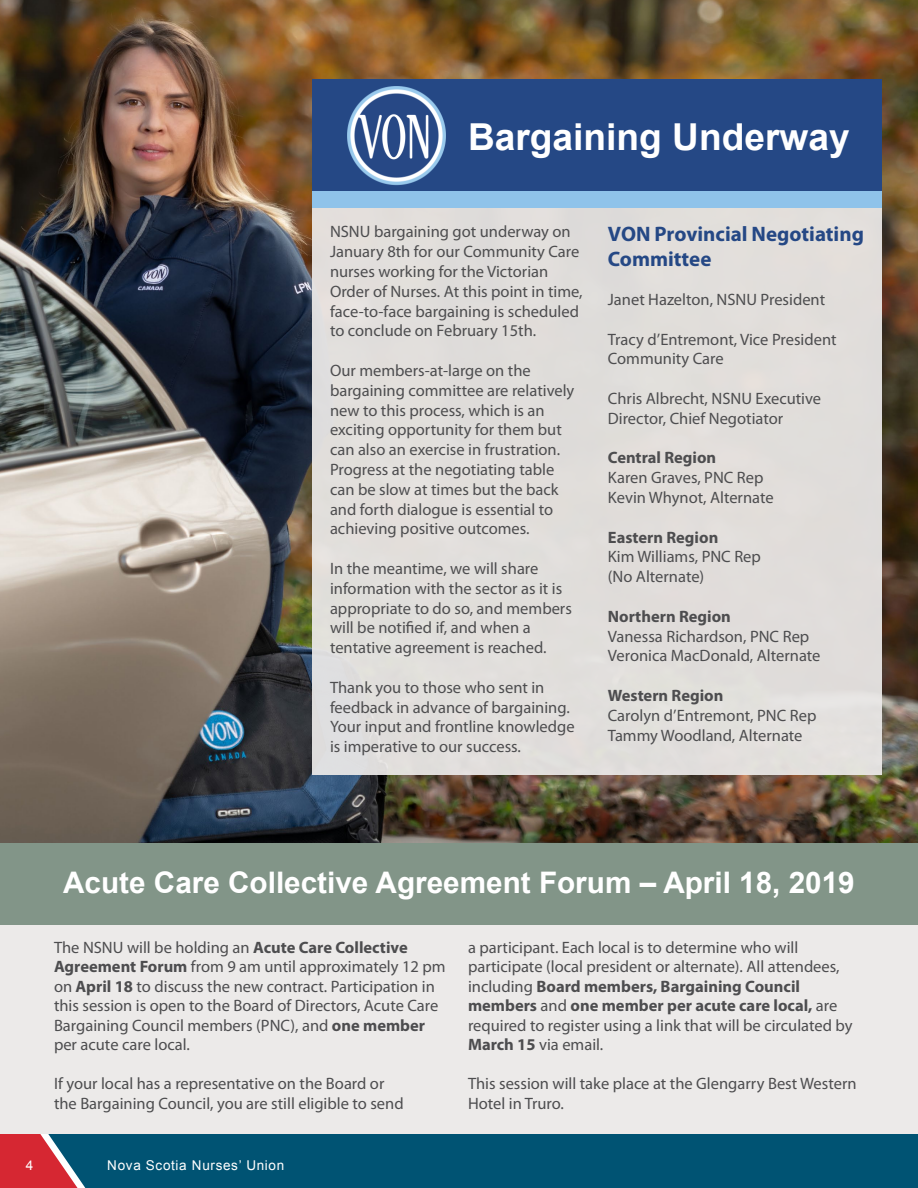
<style>
.page{position:relative;width:918px;height:1188px;background:#fff}
.page>*{position:absolute;margin:0;border:0;box-sizing:border-box;transform-origin:0 0}
.t1{font:700 37.2px "Arial";color:#fff}
.t2{font:700 29.7px "Arial";color:#fff}
.t3{font:700 21px/25.2px "Myriad Pro";color:#254885}
.t4{font:16.5px/19.8px "Myriad Pro";color:#4d4d4f}
.t5{font:700 16.5px "Myriad Pro";color:#4d4d4f}
.t6{font:13.5px "Arial";letter-spacing:.05em;color:#fff}
.s1{font-weight:700}
</style>
<div class="page">
<div style="left:78px;top:1134px;width:840px;height:54px;background:#005373"></div>
<svg style="left:0;top:1134px;width:78px;height:54px;background:#b9414e"></svg>
<div style="left:0;top:827px;width:918px;height:307px;background:#eceae9"></div>
<div style="left:0;top:827px;width:918px;height:98px;background:#829588"></div>
<img style="left:0;top:0;width:918px;height:842px">
<div style="left:312px;top:195px;width:570px;height:580px;background:#e1dedb"></div>
<div style="left:312px;top:79px;width:570px;height:115px;background:#254885"></div>
<img style="left:347px;top:86px;width:99px;height:100px">
<div style="left:312px;top:191px;width:570px;height:16px;background:#8fc3ea"></div>
<h1 class="t1" style="left:468px;top:112px;width:383px">Bargaining Underway</h1>
<p class="t4" style="left:330px;top:222px;width:254px">NSNU bargaining got underway on January 8th for our Community Care nurses working for the Victorian Order of Nurses. At this point in time, face-to-face bargaining is scheduled to conclude on February 15th.</p>
<p class="t4" style="left:330px;top:360px;width:246px">Our members-at-large on the bargaining committee are relatively new to this process, which is an exciting opportunity for them but can also an exercise in frustration.<br>Progress at the negotiating table can be slow at times but the back and forth dialogue is essential to achieving positive outcomes.</p>
<p class="t4" style="left:330px;top:558px;width:243px">In the meantime, we will share information with the sector as it is appropriate to do so, and members will be notified if, and when a tentative agreement is reached.</p>
<p class="t4" style="left:330px;top:677px;width:246px">Thank you to those who sent in feedback in advance of bargaining.<br>Your input and frontline knowledge is imperative to our success.</p>
<p class="t3" style="left:608px;top:221px;width:258px">VON Provincial Negotiating<br>Committee</p>
<p class="t4" style="left:608px;top:289px;width:219px">Janet Hazelton, NSNU President</p>
<p class="t4" style="left:608px;top:329px;width:230px">Tracy d’Entremont, Vice President<br>Community Care</p>
<p class="t4" style="left:608px;top:388px;width:215px">Chris Albrecht, NSNU Executive<br>Director, Chief Negotiator</p>
<p class="t5" style="left:608px;top:447px;width:110px">Central Region</p>
<p class="t4" style="left:608px;top:468px;width:167px">Karen Graves, PNC Rep<br>Kevin Whynot, Alternate</p>
<p class="t5" style="left:608px;top:526px;width:112px">Eastern Region</p>
<p class="t4" style="left:608px;top:547px;width:155px">Kim Williams, PNC Rep (No Alternate)</p>
<p class="t5" style="left:608px;top:606px;width:125px">Northern Region</p>
<p class="t4" style="left:608px;top:626px;width:214px">Vanessa Richardson, PNC Rep<br>Veronica MacDonald, Alternate</p>
<p class="t5" style="left:608px;top:685px;width:117px">Western Region</p>
<p class="t4" style="left:608px;top:705px;width:210px">Carolyn d’Entremont, PNC Rep<br>Tammy Woodland, Alternate</p>
<h2 class="t2" style="left:63px;top:863px;width:793px">Acute Care Collective Agreement Forum – April 18, 2019</h2>
<p class="t4" style="left:54px;top:937px;width:393px">The NSNU will be holding an <span class="s1">Acute Care Collective Agreement Forum</span> from 9 am until approximately 12 pm on <span class="s1">April 18</span> to discuss the new contract. Participation in this session is open to the Board of Directors, Acute Care Bargaining Council members (PNC), and <span class="s1">one member </span>per acute care local.</p>
<p class="t4" style="left:54px;top:1074px;width:351px">If your local has a representative on the Board or the Bargaining Council, you are still eligible to send</p>
<p class="t6" style="left:26px;top:1157px;width:9px">4</p>
<p class="t6" style="left:107px;top:1156px;width:178px">Nova Scotia Nurses’ Union</p>
<p class="t4" style="left:468px;top:937px;width:386px">a participant. Each local is to determine who will participate (local president or alternate). All attendees, including <span class="s1">Board members, Bargaining Council members</span> and <span class="s1">one member per acute care local,</span> are required to register using a link that will be circulated by <span class="s1">March 15</span> via email.</p>
<p class="t4" style="left:468px;top:1074px;width:390px">This session will take place at the Glengarry Best Western<br>Hotel in Truro.</p>
</div>
